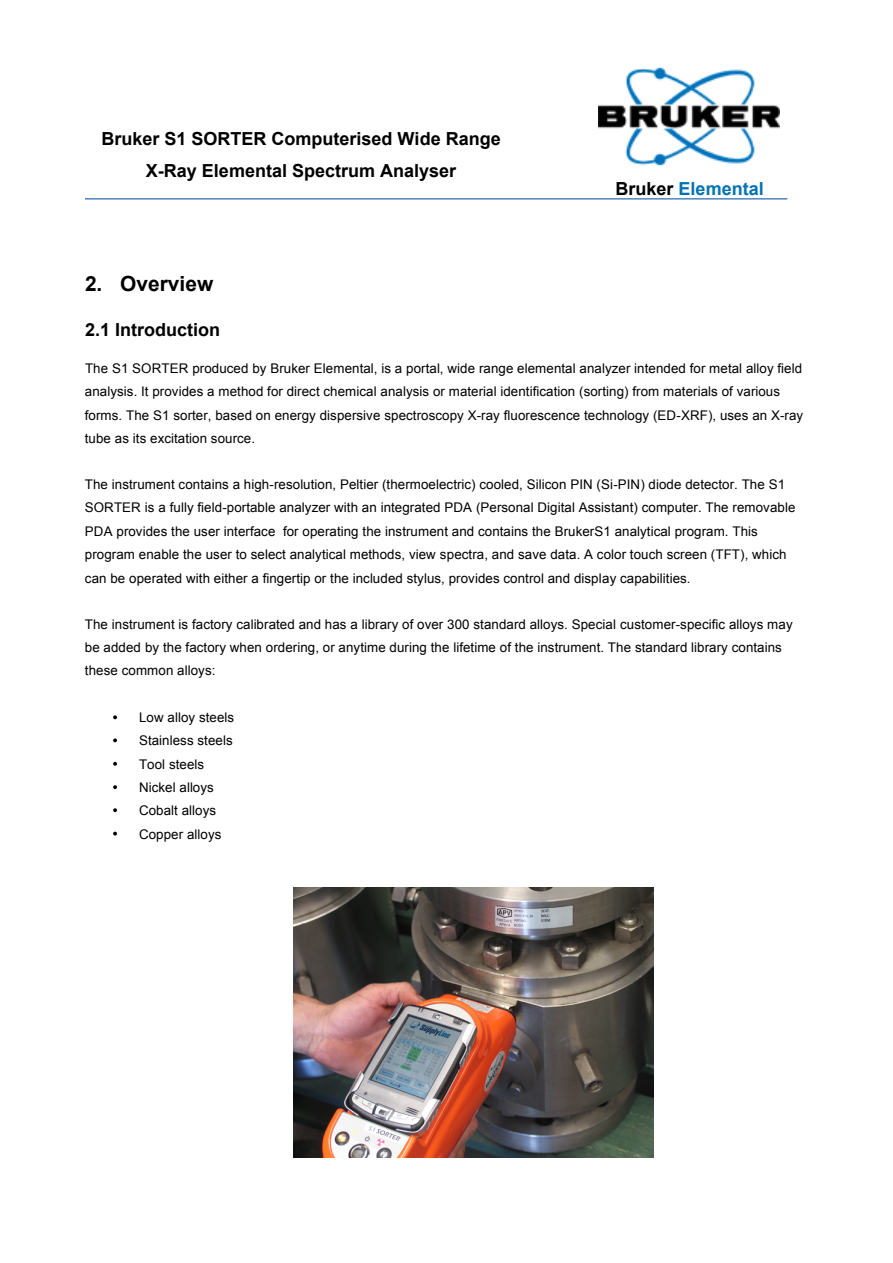
<style>
.page{position:relative;width:893px;height:1263px;background:#fff}
.page>*{position:absolute;margin:0;border:0;box-sizing:border-box;transform-origin:0 0}
.t1{font:700 20.85px "Arial";color:#000}
.t2{font:700 18px/31.3px "Arial";color:#000;text-align:center}
.t3{font:700 18px "Arial";color:#0073b2}
.t4{font:13.35px/23.2px "Arial";letter-spacing:.005em;color:#000}
.s1{color:#000}
</style>
<div class="page">
<svg style="left:113px;top:715px;width:4px;height:4px"></svg>
<svg style="left:113px;top:738px;width:4px;height:4px"></svg>
<svg style="left:113px;top:762px;width:4px;height:4px"></svg>
<svg style="left:113px;top:785px;width:4px;height:4px"></svg>
<svg style="left:113px;top:808px;width:4px;height:4px"></svg>
<svg style="left:113px;top:832px;width:4px;height:4px"></svg>
<img style="left:598px;top:67px;width:181px;height:99px">
<hr style="left:85px;top:198px;width:702px;height:2px;background:#4a7ebb">
<img style="left:293px;top:888px;width:360px;height:269px">
<h2 class="t2" style="left:101px;top:124px;width:401px">Bruker S1 SORTER Computerised Wide Range<br>X-Ray Elemental Spectrum Analyser</h2>
<h2 class="t3" style="left:615px;top:177px;width:150px"><span class="s1">Bruker</span> Elemental</h2>
<h1 class="t1" style="left:85px;top:269px;width:130px">2. Overview</h1>
<h2 class="t2" style="left:85px;top:314px;width:137px">2.1 Introduction</h2>
<p class="t4" style="left:85px;top:357px;width:720px">The S1 SORTER produced by Bruker Elemental, is a portal, wide range elemental analyzer intended for metal alloy field analysis. It provides a method for direct chemical analysis or material identification (sorting) from materials of various forms. The S1 sorter, based on energy dispersive spectroscopy X-ray fluorescence technology (ED-XRF), uses an X-ray tube as its excitation source.</p>
<p class="t4" style="left:85px;top:473px;width:712px">The instrument contains a high-resolution, Peltier (thermoelectric) cooled, Silicon PIN (Si-PIN) diode detector. The S1<br>SORTER is a fully field-portable analyzer with an integrated PDA (Personal Digital Assistant) computer. The removable PDA provides the user interface for operating the instrument and contains the BrukerS1 analytical program. This program enable the user to select analytical methods, view spectra, and save data. A color touch screen (TFT), which can be operated with either a fingertip or the included stylus, provides control and display capabilities.</p>
<p class="t4" style="left:85px;top:613px;width:709px">The instrument is factory calibrated and has a library of over 300 standard alloys. Special customer-specific alloys may be added by the factory when ordering, or anytime during the lifetime of the instrument. The standard library contains these common alloys:</p>
<p class="t4" style="left:139px;top:706px;width:97px">Low alloy steels<br>Stainless steels<br>Tool steels<br>Nickel alloys<br>Cobalt alloys<br>Copper alloys</p>
</div>
